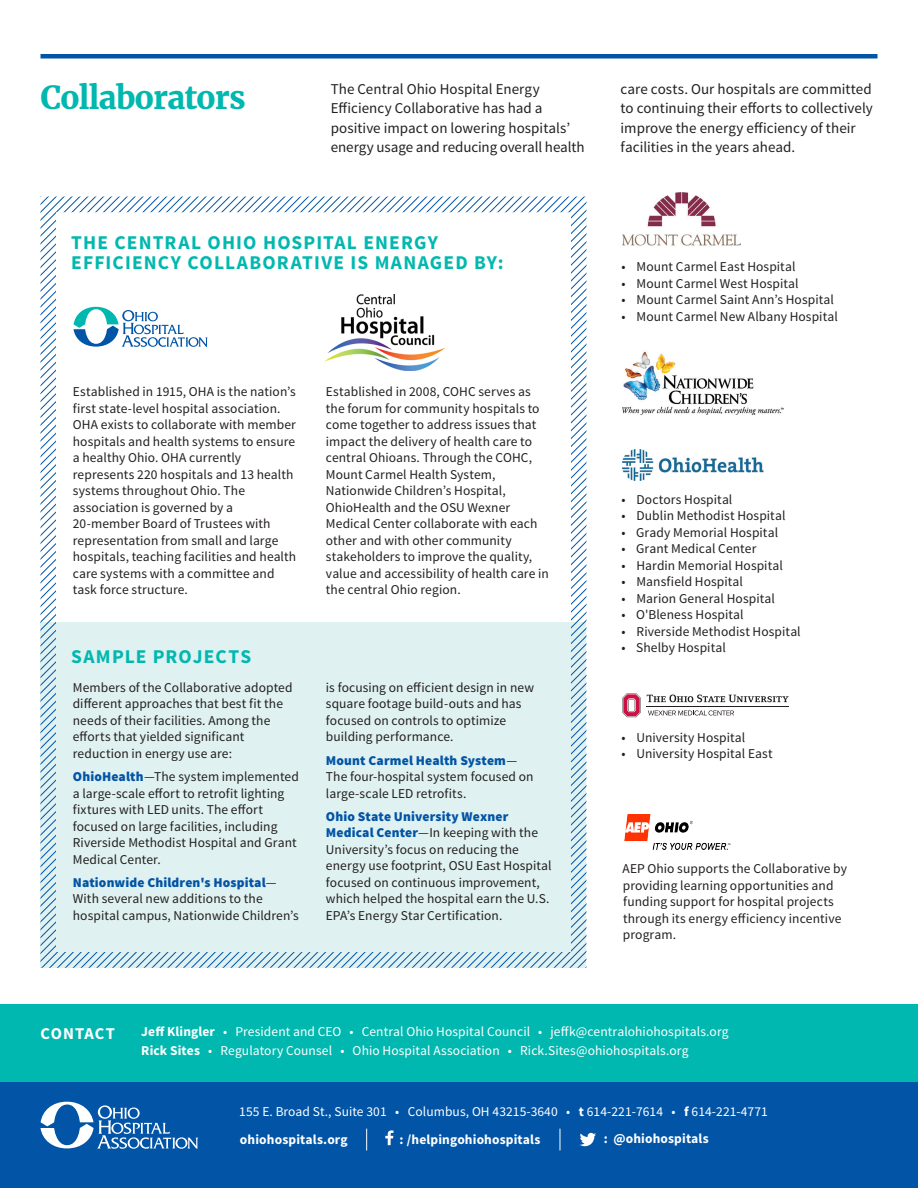
<style>
.page{position:relative;width:918px;height:1188px;background:#fff}
.page>*{position:absolute;margin:0;border:0;box-sizing:border-box;transform-origin:0 0}
.t1{font:700 31.5px "Merriweather";letter-spacing:-.025em;color:#00b8af}
.Header_1{font:700 19.5px/19.5px "Source Sans Pro";letter-spacing:.06em;color:#00b8af}
.Header_1-2{font:700 16.5px "Source Sans Pro";letter-spacing:.055em;color:#fff}
.Header_1-3{font:15px/19.5px "Source Sans Pro";color:#231f20}
.Header_1-4{font:13.5px/16.5px "Source Sans Pro";letter-spacing:.005em;color:#231f20}
.Header_1-5{font:13.5px "Source Sans Pro";letter-spacing:.005em;color:#fff}
.Header_1-6{font:700 13.5px "Source Sans Pro";letter-spacing:.01em;color:#fff}
.s1{font-weight:900;color:#0154a6}
.s2{font-weight:700}
</style>
<div class="page">
<div style="left:0;top:1004px;width:918px;height:114px;background:#00b8af"></div>
<div style="left:0;top:1083px;width:918px;height:105px;background:#0154a6"></div>
<svg style="left:40px;top:1102px;width:158px;height:47px"></svg>
<svg style="left:366px;top:1129px;width:1px;height:21px"></svg>
<svg style="left:560px;top:1129px;width:1px;height:21px"></svg>
<svg style="left:580px;top:1133px;width:16px;height:13px"></svg>
<svg style="left:385px;top:1130px;width:9px;height:15px"></svg>
<hr style="left:40px;top:54px;width:838px;height:4px;background:#0154a6">
<img style="left:622px;top:351px;width:162px;height:64px">
<svg style="left:648px;top:710px;width:86px;height:6px"></svg>
<svg style="left:622px;top:693px;width:19px;height:24px"></svg>
<hr style="left:647px;top:706px;width:142px;height:1px;background:#231f20">
<svg style="left:647px;top:695px;width:142px;height:7px"></svg>
<img style="left:622px;top:449px;width:141px;height:31px">
<img style="left:622px;top:193px;width:118px;height:53px">
<svg style="left:40px;top:300px;width:546px;height:40px"></svg>
<svg style="left:40px;top:340px;width:546px;height:47px"></svg>
<svg style="left:40px;top:576px;width:546px;height:48px"></svg>
<div style="left:40px;top:624px;width:546px;height:47px;background:#dff1f0"></div>
<div style="left:40px;top:671px;width:546px;height:47px;background:#dff1f0"></div>
<div style="left:40px;top:718px;width:546px;height:48px;background:#dff1f0"></div>
<div style="left:40px;top:766px;width:546px;height:47px;background:#dff1f0"></div>
<div style="left:40px;top:813px;width:546px;height:47px;background:#dff1f0"></div>
<div style="left:40px;top:860px;width:546px;height:32px;background:#dff1f0"></div>
<svg style="left:40px;top:892px;width:546px;height:76px;background:#d5e9ec"></svg>
<svg style="left:74px;top:307px;width:134px;height:40px"></svg>
<img style="left:624px;top:815px;width:106px;height:34px">
<p class="t1" style="left:40px;top:78px;width:207px">Collaborators</p>
<p class="Header_1-3" style="left:331px;top:79px;width:255px">The Central Ohio Hospital Energy Efficiency Collaborative has had a positive impact on lowering hospitals’ energy usage and reducing overall health</p>
<p class="Header_1-3" style="left:621px;top:79px;width:254px">care costs. Our hospitals are committed to continuing their efforts to collectively improve the energy efficiency of their facilities in the years ahead.</p>
<p class="Header_1" style="left:71px;top:234px;width:434px">THE CENTRAL OHIO HOSPITAL ENERGY<br>EFFICIENCY COLLABORATIVE IS MANAGED BY:</p>
<p class="Header_1-4" style="left:73px;top:384px;width:225px">Established in 1915, OHA is the nation’s first state-level hospital association.<br>OHA exists to collaborate with member hospitals and health systems to ensure a healthy Ohio. OHA currently represents 220 hospitals and 13 health systems throughout Ohio. The association is governed by a 20-member Board of Trustees with representation from small and large hospitals, teaching facilities and health care systems with a committee and task force structure.</p>
<p class="Header_1-4" style="left:326px;top:384px;width:224px">Established in 2008, COHC serves as the forum for community hospitals to come together to address issues that impact the delivery of health care to central Ohioans. Through the COHC, Mount Carmel Health System, Nationwide Children’s Hospital, OhioHealth and the OSU Wexner Medical Center collaborate with each other and with other community stakeholders to improve the quality, value and accessibility of health care in the central Ohio region.</p>
<p class="Header_1" style="left:71px;top:647px;width:181px">SAMPLE PROJECTS</p>
<p class="Header_1-4" style="left:73px;top:679px;width:221px">Members of the Collaborative adopted different approaches that best fit the needs of their facilities. Among the efforts that yielded significant reduction in energy use are:</p>
<p class="Header_1-4" style="left:73px;top:769px;width:228px"><span class="s1">OhioHealth</span>—The system implemented a large-scale effort to retrofit lighting fixtures with LED units. The effort focused on large facilities, including Riverside Methodist Hospital and Grant Medical Center.</p>
<p class="Header_1-4" style="left:73px;top:874px;width:228px"><span class="s1">Nationwide Children's Hospital</span>—<br>With several new additions to the hospital campus, Nationwide Children’s</p>
<p class="Header_1-4" style="left:326px;top:679px;width:210px">is focusing on efficient design in new square footage build-outs and has focused on controls to optimize building performance.</p>
<p class="Header_1-4" style="left:326px;top:752px;width:209px"><span class="s1">Mount Carmel Health System</span>—<br>The four-hospital system focused on large-scale LED retrofits.</p>
<p class="Header_1-4" style="left:326px;top:808px;width:227px"><span class="s1">Ohio State University Wexner Medical Center</span>—In keeping with the University’s focus on reducing the energy use footprint, OSU East Hospital focused on continuous improvement, which helped the hospital earn the U.S.<br>EPA’s Energy Star Certification.</p>
<p class="Header_1-4" style="left:622px;top:259px;width:175px">• Mount Carmel East Hospital</p>
<p class="Header_1-4" style="left:622px;top:275px;width:179px">• Mount Carmel West Hospital</p>
<p class="Header_1-4" style="left:622px;top:292px;width:214px">• Mount Carmel Saint Ann’s Hospital</p>
<p class="Header_1-4" style="left:622px;top:308px;width:218px">• Mount Carmel New Albany Hospital</p>
<p class="Header_1-4" style="left:622px;top:491px;width:112px">• Doctors Hospital</p>
<p class="Header_1-4" style="left:622px;top:508px;width:165px">• Dublin Methodist Hospital</p>
<p class="Header_1-4" style="left:622px;top:524px;width:158px">• Grady Memorial Hospital</p>
<p class="Header_1-4" style="left:622px;top:541px;width:136px">• Grant Medical Center</p>
<p class="Header_1-4" style="left:622px;top:557px;width:163px">• Hardin Memorial Hospital</p>
<p class="Header_1-4" style="left:622px;top:574px;width:123px">• Mansfield Hospital</p>
<p class="Header_1-4" style="left:622px;top:590px;width:155px">• Marion General Hospital</p>
<p class="Header_1-4" style="left:622px;top:607px;width:124px">• O'Bleness Hospital</p>
<p class="Header_1-4" style="left:622px;top:623px;width:181px">• Riverside Methodist Hospital</p>
<p class="Header_1-4" style="left:622px;top:640px;width:106px">• Shelby Hospital</p>
<p class="Header_1-4" style="left:622px;top:729px;width:125px">• University Hospital</p>
<p class="Header_1-4" style="left:622px;top:746px;width:153px">• University Hospital East</p>
<p class="Header_1-4" style="left:623px;top:861px;width:226px">AEP Ohio supports the Collaborative by providing learning opportunities and funding support for hospital projects through its energy efficiency incentive program.</p>
<p class="Header_1-2" style="left:40px;top:1023px;width:76px">CONTACT</p>
<p class="Header_1-5" style="left:141px;top:1024px;width:589px"><span class="s2">Jeff Klingler</span> • President and CEO • Central Ohio Hospital Council • jeffk@centralohiohospitals.org</p>
<p class="Header_1-5" style="left:141px;top:1042px;width:549px"><span class="s2">Rick Sites</span> • Regulatory Counsel • Ohio Hospital Association • Rick.Sites@ohiohospitals.org</p>
<p class="Header_1-5" style="left:239px;top:1103px;width:530px">155 E. Broad St., Suite 301 • Columbus, OH 43215-3640 • <span class="s2">t</span> 614-221-7614 • <span class="s2">f</span> 614-221-4771</p>
<p class="Header_1-6" style="left:240px;top:1131px;width:109px">ohiohospitals.org</p>
<p class="Header_1-6" style="left:400px;top:1131px;width:142px">: /helpingohiohospitals</p>
<p class="Header_1-6" style="left:604px;top:1130px;width:107px">: @ohiohospitals</p>
</div>
